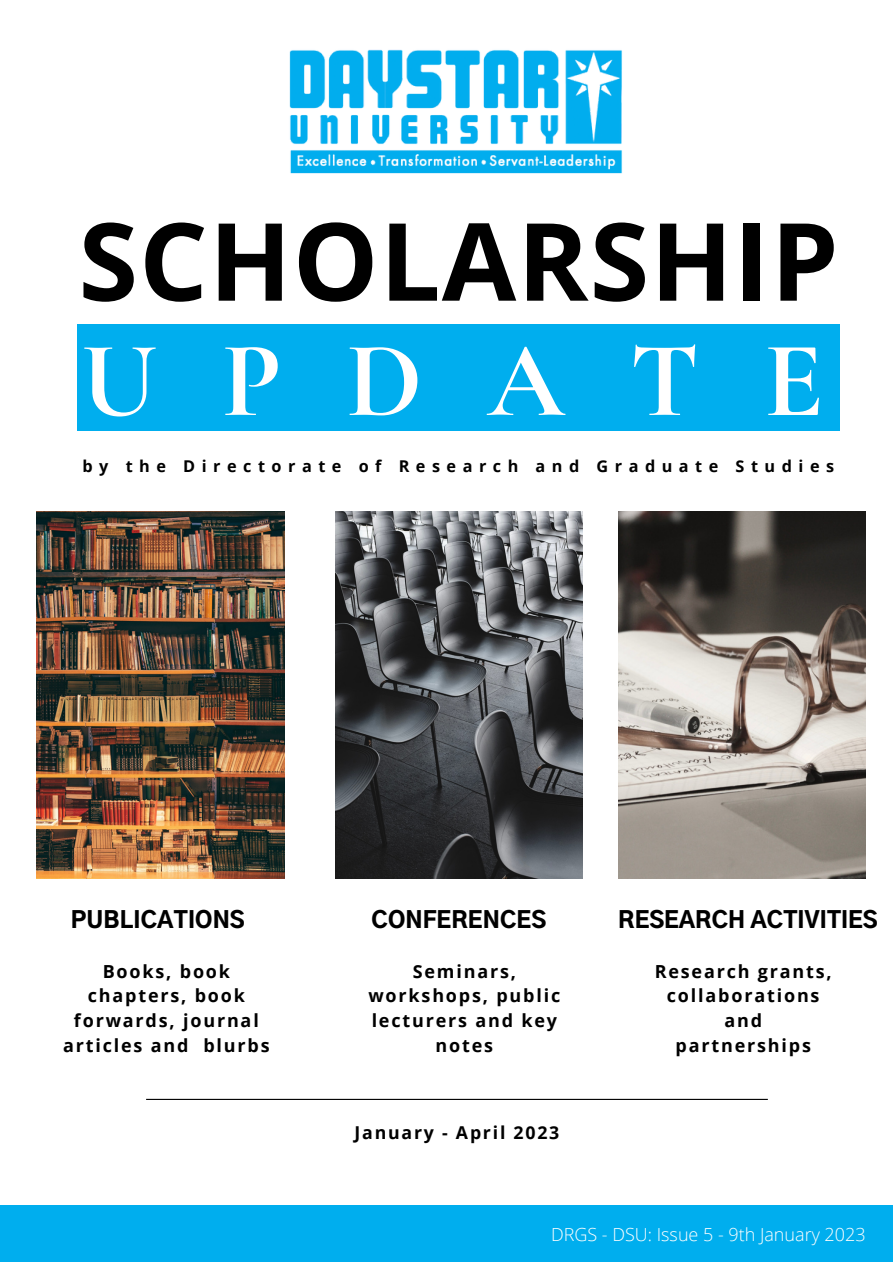
<style>
.page{position:relative;width:893px;height:1264px;background:#fff}
.page>*{position:absolute;margin:0;border:0;box-sizing:border-box;transform-origin:0 0}
.t1{font:700 107.85px "Open Sans";letter-spacing:.01em;color:#000}
.t2{font:700 107.85px "Cormorant Garamond";letter-spacing:.6em;color:#fff}
.t3{font:900 22.5px "Gothic A1";letter-spacing:.005em;color:#000}
.t4{font:700 18px/24.8px "Open Sans";letter-spacing:.1em;color:#000;text-align:center}
.t5{font:300 18px "Open Sans";color:#fff}
.t6{font:700 17.7px "Open Sans";letter-spacing:.1em;color:#000}
.t7{font:700 16.2px "Open Sans";letter-spacing:.4em;color:#000}
</style>
<div class="page">
<div style="left:0;top:1205px;width:892px;height:57px;background:#00aeee"></div>
<img style="left:289px;top:49px;width:334px;height:125px">
<svg style="left:146px;top:1098px;width:621px;height:1px"></svg>
<img style="left:37px;top:511px;width:247px;height:367px">
<img style="left:335px;top:511px;width:247px;height:367px">
<img style="left:618px;top:511px;width:247px;height:367px">
<div style="left:77px;top:325px;width:762px;height:106px;background:#00aeee"></div>
<h1 class="t1" style="left:78px;top:185px;width:761px">SCHOLARSHIP</h1>
<h1 class="t2" style="left:81px;top:315px;width:744px">UPDATE</h1>
<p class="t7" style="left:82px;top:454px;width:753px">by the Directorate of Research and Graduate Studies</p>
<p class="t3" style="left:71px;top:909px;width:175px">PUBLICATIONS</p>
<p class="t3" style="left:371px;top:909px;width:176px">CONFERENCES</p>
<p class="t3" style="left:618px;top:909px;width:261px">RESEARCH ACTIVITIES</p>
<p class="t4" style="left:63px;top:958px;width:208px">Books, book chapters, book forwards, journal articles and blurbs</p>
<p class="t4" style="left:368px;top:958px;width:193px">Seminars, workshops, public lecturers and key notes</p>
<p class="t4" style="left:654px;top:958px;width:179px">Research grants, collaborations and partnerships</p>
<p class="t6" style="left:354px;top:1119px;width:206px">January - April 2023</p>
<p class="t5" style="left:551px;top:1221px;width:316px">DRGS - DSU: Issue 5 - 9th January 2023</p>
</div>
